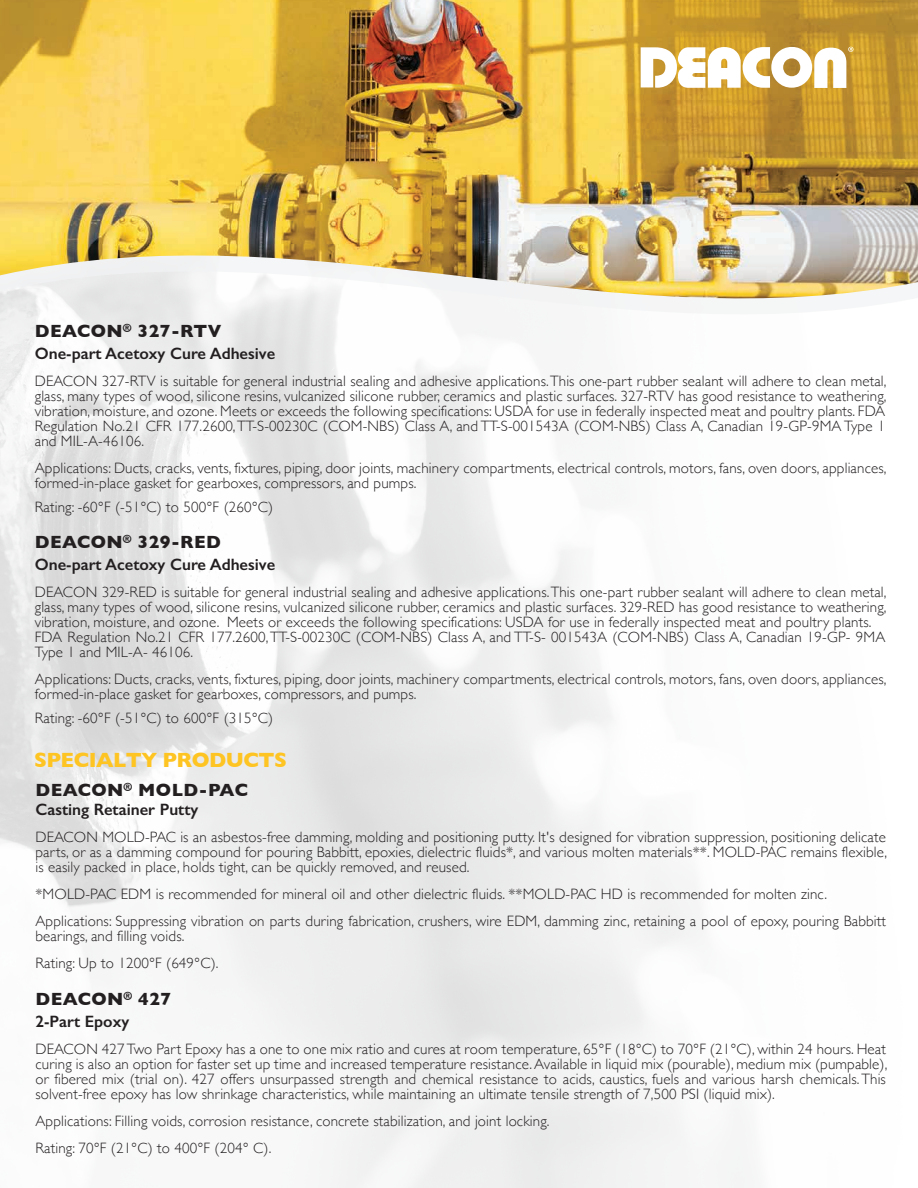
<style>
.page{position:relative;width:918px;height:1188px;background:#fff}
.page>*{position:absolute;margin:0;border:0;box-sizing:border-box;transform-origin:0 0}
.t1{font:700 21px "Gill Sans";letter-spacing:-.025em;color:#fec422}
.t2{font:700 18px "Gill Sans";letter-spacing:.025em;color:#231f20}
.t3{font:600 16.5px "Gill Sans";color:#231f20}
.t4{font:300 15px/15px "Gill Sans";letter-spacing:.01em;color:#231f20}
</style>
<div class="page">
<img style="left:0;top:0;width:918px;height:312px">
<svg style="left:641px;top:47px;width:212px;height:41px"></svg>
<p class="t2" style="left:35px;top:317px;width:188px">DEACON<sup>®</sup> 327-RTV</p>
<p class="t3" style="left:35px;top:343px;width:242px">One-part Acetoxy Cure Adhesive</p>
<p class="t4" style="left:35px;top:373px;width:853px;text-align:justify">DEACON 327-RTV is suitable for general industrial sealing and adhesive applications. This one-part rubber sealant will adhere to clean metal, glass, many types of wood, silicone resins, vulcanized silicone rubber, ceramics and plastic surfaces. 327-RTV has good resistance to weathering, vibration, moisture, and ozone. Meets or exceeds the following specifications: USDA for use in federally inspected meat and poultry plants. FDA Regulation No.21 CFR 177.2600, TT-S-00230C (COM-NBS) Class A, and TT-S-001543A (COM-NBS) Class A, Canadian 19-GP-9MA Type 1 and MIL-A-46106.</p>
<p class="t4" style="left:35px;top:460px;width:853px">Applications: Ducts, cracks, vents, fixtures, piping, door joints, machinery compartments, electrical controls, motors, fans, oven doors, appliances, formed-in-place gasket for gearboxes, compressors, and pumps.</p>
<p class="t4" style="left:35px;top:499px;width:240px">Rating: -60°F (-51°C) to 500°F (260°C)</p>
<p class="t2" style="left:35px;top:528px;width:188px">DEACON<sup>®</sup> 329-RED</p>
<p class="t3" style="left:35px;top:554px;width:242px">One-part Acetoxy Cure Adhesive</p>
<p class="t4" style="left:35px;top:584px;width:853px">DEACON 329-RED is suitable for general industrial sealing and adhesive applications. This one-part rubber sealant will adhere to clean metal, glass, many types of wood, silicone resins, vulcanized silicone rubber, ceramics and plastic surfaces. 329-RED has good resistance to weathering, vibration, moisture, and ozone. Meets or exceeds the following specifications: USDA for use in federally inspected meat and poultry plants.<br>FDA Regulation No.21 CFR 177.2600, TT-S-00230C (COM-NBS) Class A, and TT-S- 001543A (COM-NBS) Class A, Canadian 19-GP- 9MA Type 1 and MIL-A- 46106.</p>
<p class="t4" style="left:35px;top:671px;width:853px">Applications: Ducts, cracks, vents, fixtures, piping, door joints, machinery compartments, electrical controls, motors, fans, oven doors, appliances, formed-in-place gasket for gearboxes, compressors, and pumps.</p>
<p class="t4" style="left:35px;top:710px;width:240px">Rating: -60°F (-51°C) to 600°F (315°C)</p>
<h1 class="t1" style="left:34px;top:743px;width:254px">SPECIALTY PRODUCTS</h1>
<p class="t2" style="left:35px;top:775px;width:214px">DEACON<sup>®</sup> MOLD-PAC</p>
<p class="t3" style="left:35px;top:800px;width:164px">Casting Retainer Putty</p>
<p class="t4" style="left:35px;top:829px;width:853px;text-align:justify">DEACON MOLD-PAC is an asbestos-free damming, molding and positioning putty. It's designed for vibration suppression, positioning delicate parts, or as a damming compound for pouring Babbitt, epoxies, dielectric fluids*, and various molten materials**. MOLD-PAC remains flexible, is easily packed in place, holds tight, can be quickly removed, and reused.</p>
<p class="t4" style="left:35px;top:880px;width:852px;line-height:27px">*MOLD-PAC EDM is recommended for mineral oil and other dielectric fluids. **MOLD-PAC HD is recommended for molten zinc.<br>Applications: Suppressing vibration on parts during fabrication, crushers, wire EDM, damming zinc, retaining a pool of epoxy, pouring Babbitt</p>
<p class="t4" style="left:35px;top:922px;width:185px;line-height:27px">bearings, and filling voids.<br>Rating: Up to 1200°F (649°C).</p>
<p class="t2" style="left:35px;top:985px;width:137px">DEACON<sup>®</sup> 427</p>
<p class="t3" style="left:35px;top:1011px;width:95px">2-Part Epoxy</p>
<p class="t4" style="left:35px;top:1041px;width:853px;text-align:justify">DEACON 427 Two Part Epoxy has a one to one mix ratio and cures at room temperature, 65°F (18°C) to 70°F (21°C), within 24 hours. Heat curing is also an option for faster set up time and increased temperature resistance. Available in liquid mix (pourable), medium mix (pumpable), or fibered mix (trial on). 427 offers unsurpassed strength and chemical resistance to acids, caustics, fuels and various harsh chemicals. This solvent-free epoxy has low shrinkage characteristics, while maintaining an ultimate tensile strength of 7,500 PSI (liquid mix).</p>
<p class="t4" style="left:35px;top:1107px;width:516px;line-height:27px">Applications: Filling voids, corrosion resistance, concrete stabilization, and joint locking.<br>Rating: 70°F (21°C) to 400°F (204° C).</p>
</div>
